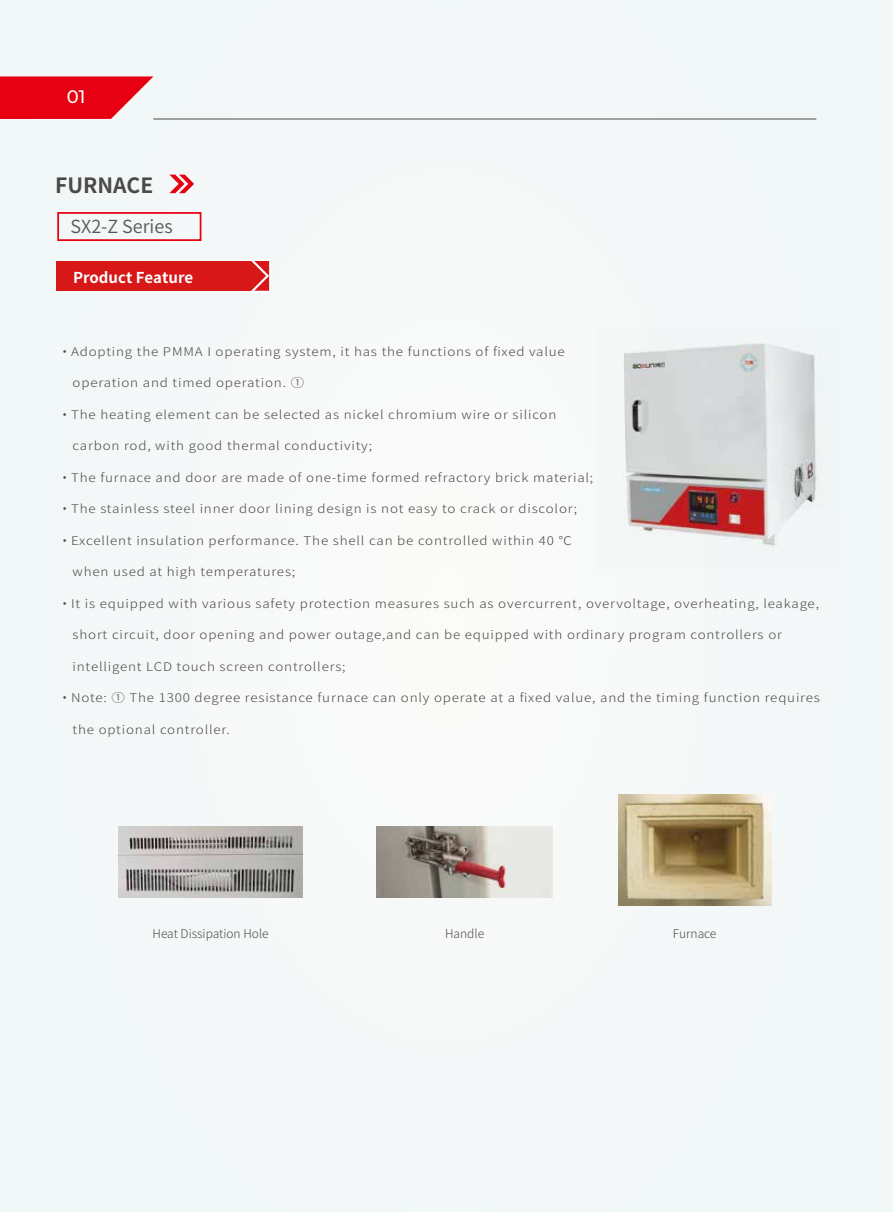
<style>
.page{position:relative;width:893px;height:1212px;background:#fff}
.page>*{position:absolute;margin:0;border:0;box-sizing:border-box;transform-origin:0 0}
.t1{font:700 21px "Source Han Sans CN";color:#4c4948}
.t2{font:18px "Source Han Sans CN";color:#595757}
.t3{font:500 18px "Montserrat";color:#fff}
.t4{font:700 15px "Source Han Sans CN";color:#fff}
.t5{font:300 12px "Source Han Sans CN";letter-spacing:.06em;color:#4c4948;scale:1.12 1}
.t6{font:300 12px "Source Han Sans CN";color:#4c4948}
.t7{font:300 12px "Source Han Sans CN";letter-spacing:.06em;color:#4c4948}
.s1{font-weight:800;color:#4d4948}
</style>
<div class="page">
<div style="left:0;top:0;width:893px;height:1211px;background:#f4f8f8"></div>
<hr style="left:153px;top:119px;width:663px;height:1px;background:#4c4948">
<svg style="left:0;top:76px;width:153px;height:43px"></svg>
<div style="left:57px;top:212px;width:144px;height:29px;border:2px solid #e60012"></div>
<svg style="left:169px;top:175px;width:25px;height:18px"></svg>
<div style="left:57px;top:261px;width:213px;height:30px;background:#d71718"></div>
<svg style="left:251px;top:259px;width:20px;height:33px"></svg>
<img style="left:624px;top:343px;width:193px;height:204px">
<img style="left:618px;top:794px;width:153px;height:111px">
<img style="left:119px;top:826px;width:183px;height:72px">
<img style="left:377px;top:826px;width:175px;height:71px">
<h2 class="t3" style="left:67px;top:84px;width:20px">01</h2>
<h1 class="t1" style="left:55px;top:174px;width:100px">FURNACE</h1>
<h2 class="t2" style="left:71px;top:216px;width:104px">SX2-Z Series</h2>
<p class="t4" style="left:73px;top:269px;width:122px">Product Feature</p>
<p class="t5" style="left:61px;top:344px;width:451px"><span class="s1">·</span> Adopting the PMMA I operating system, it has the functions of fixed value</p>
<p class="t5" style="left:73px;top:376px;width:208px">operation and timed operation. ①</p>
<p class="t5" style="left:61px;top:407px;width:444px"><span class="s1">·</span> The heating element can be selected as nickel chromium wire or silicon</p>
<p class="t5" style="left:73px;top:439px;width:269px">carbon rod, with good thermal conductivity;</p>
<p class="t5" style="left:61px;top:470px;width:477px"><span class="s1">·</span> The furnace and door are made of one-time formed refractory brick material;</p>
<p class="t5" style="left:61px;top:502px;width:462px"><span class="s1">·</span> The stainless steel inner door lining design is not easy to crack or discolor;</p>
<p class="t5" style="left:61px;top:533px;width:458px"><span class="s1">·</span> Excellent insulation performance. The shell can be controlled within 40 ℃</p>
<p class="t5" style="left:73px;top:565px;width:200px">when used at high temperatures;</p>
<p class="t5" style="left:61px;top:596px;width:678px"><span class="s1">·</span> It is equipped with various safety protection measures such as overcurrent, overvoltage, overheating, leakage,</p>
<p class="t5" style="left:73px;top:628px;width:635px">short circuit, door opening and power outage,and can be equipped with ordinary program controllers or</p>
<p class="t5" style="left:73px;top:659px;width:245px">intelligent LCD touch screen controllers;</p>
<p class="t5" style="left:61px;top:691px;width:679px"><span class="s1">·</span> Note: ① The 1300 degree resistance furnace can only operate at a fixed value, and the timing function requires</p>
<p class="t5" style="left:73px;top:722px;width:142px">the optional controller.</p>
<p class="t6" style="left:153px;top:927px;width:118px">Heat Dissipation Hole</p>
<p class="t7" style="left:445px;top:927px;width:41px">Handle</p>
<p class="t6" style="left:673px;top:927px;width:45px">Furnace</p>
</div>
